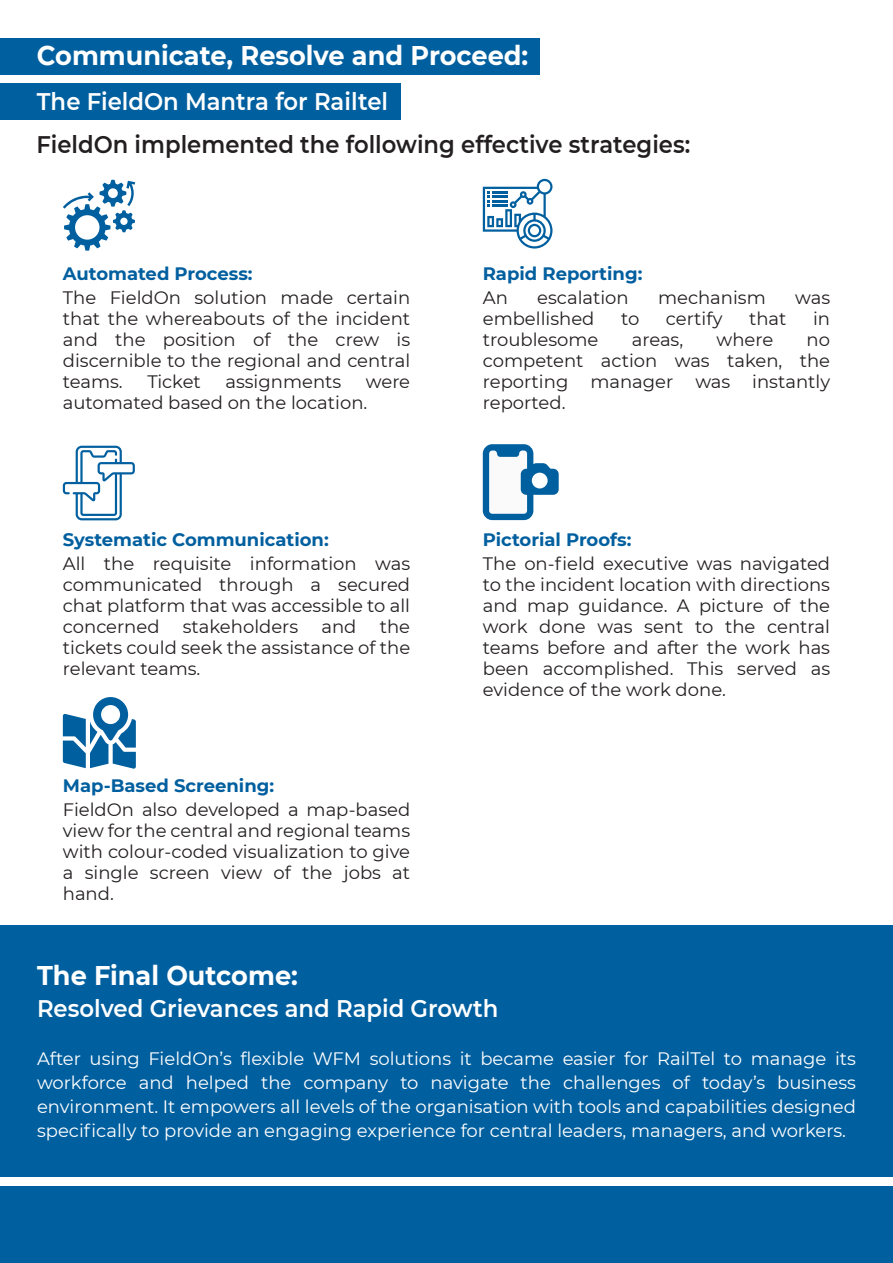
<style>
.page{position:relative;width:893px;height:1263px;background:#fff}
.page>*{position:absolute;margin:0;border:0;box-sizing:border-box;transform-origin:0 0}
.t1{font:700 27px "Montserrat";color:#fff;scale:.95 1}
.t2{font:600 24px "Montserrat";color:#fff;scale:.95 1}
.t3{font:600 24px "Montserrat";color:#231f20;scale:.95 1}
.t4{font:18px/21px "Montserrat";color:#231f20;text-align:justify}
.t5{font:18px/24px "Montserrat";color:#fff;text-align:justify}
.t6{font:700 18px "Montserrat";color:#005f9f}
</style>
<div class="page">
<div style="left:0;top:38px;width:539px;height:36px;background:#005f9f"></div>
<div style="left:0;top:83px;width:400px;height:36px;background:#005f9f"></div>
<div style="left:0;top:925px;width:893px;height:252px;background:#005f9f"></div>
<div style="left:0;top:1187px;width:893px;height:76px;background:#005f9f"></div>
<svg style="left:63px;top:180px;width:72px;height:71px"></svg>
<svg style="left:483px;top:179px;width:69px;height:70px"></svg>
<svg style="left:63px;top:697px;width:73px;height:72px"></svg>
<svg style="left:63px;top:446px;width:72px;height:74px"></svg>
<div style="left:483px;top:444px;width:50px;height:76px;background:#005f9f;border-radius:9px"></div>
<svg style="left:489px;top:450px;width:70px;height:64px"></svg>
<div style="left:532px;top:473px;width:16px;height:15px;background:#fff;border-radius:50%"></div>
<h1 class="t1" style="left:37px;top:36px;width:519px">Communicate, Resolve and Proceed:</h1>
<h2 class="t2" style="left:37px;top:85px;width:371px">The FieldOn Mantra for Railtel</h2>
<h2 class="t3" style="left:37px;top:128px;width:689px">FieldOn implemented the following effective strategies:</h2>
<p class="t6" style="left:63px;top:260px;width:191px">Automated Process:</p>
<p class="t4" style="left:63px;top:286px;width:349px">The FieldOn solution made certain that the whereabouts of the incident and the position of the crew is discernible to the regional and central teams.</p>
<p class="t4" style="left:147px;top:370px;width:55px">Ticket</p>
<p class="t4" style="left:225px;top:370px;width:117px">assignments</p>
<p class="t4" style="left:63px;top:370px;width:349px;text-indent:303px">were automated based on the location.</p>
<p class="t6" style="left:63px;top:526px;width:267px">Systematic Communication:</p>
<p class="t4" style="left:63px;top:552px;width:349px">All the requisite information was communicated through a secured chat platform that was accessible to all concerned</p>
<p class="t4" style="left:63px;top:615px;width:349px;text-indent:317px">the tickets could seek the assistance of the relevant teams.</p>
<p class="t4" style="left:183px;top:615px;width:117px">stakeholders</p>
<p class="t4" style="left:321px;top:615px;width:37px">and</p>
<p class="t6" style="left:63px;top:773px;width:213px">Map-Based Screening:</p>
<p class="t4" style="left:63px;top:799px;width:349px">FieldOn also developed a map-based view for the central and regional teams with colour-coded visualization to give a single screen view of the jobs at hand.</p>
<p class="t6" style="left:483px;top:260px;width:161px">Rapid Reporting:</p>
<p class="t4" style="left:483px;top:286px;width:27px">An</p>
<p class="t4" style="left:537px;top:286px;width:93px">escalation</p>
<p class="t4" style="left:658px;top:286px;width:109px">mechanism</p>
<p class="t4" style="left:795px;top:286px;width:36px">was</p>
<p class="t4" style="left:483px;top:307px;width:113px">embellished</p>
<p class="t4" style="left:621px;top:307px;width:20px">to</p>
<p class="t4" style="left:666px;top:307px;width:58px">certify</p>
<p class="t4" style="left:749px;top:307px;width:39px">that</p>
<p class="t4" style="left:813px;top:307px;width:19px">in</p>
<p class="t4" style="left:483px;top:328px;width:117px">troublesome</p>
<p class="t4" style="left:632px;top:328px;width:53px">areas,</p>
<p class="t4" style="left:717px;top:328px;width:58px">where</p>
<p class="t4" style="left:483px;top:328px;width:349px;text-indent:324px">no competent action was taken, the reporting manager was instantly reported.</p>
<p class="t6" style="left:483px;top:526px;width:150px">Pictorial Proofs:</p>
<p class="t4" style="left:483px;top:552px;width:349px">The on-field executive was navigated to the incident location with directions and map guidance. A picture of the work done was sent to the central teams before and after the work has been accomplished. This served as evidence of the work done.</p>
<h1 class="t1" style="left:37px;top:956px;width:276px">The Final Outcome:</h1>
<h2 class="t2" style="left:37px;top:991px;width:487px">Resolved Grievances and Rapid Growth</h2>
<p class="t5" style="left:37px;top:1045px;width:820px">After using FieldOn’s flexible WFM solutions it became easier for RailTel to manage its workforce and helped the company to navigate the challenges of today’s business environment. It empowers all levels of the organisation with tools and capabilities designed specifically to provide an engaging experience for central leaders, managers, and workers.</p>
</div>
